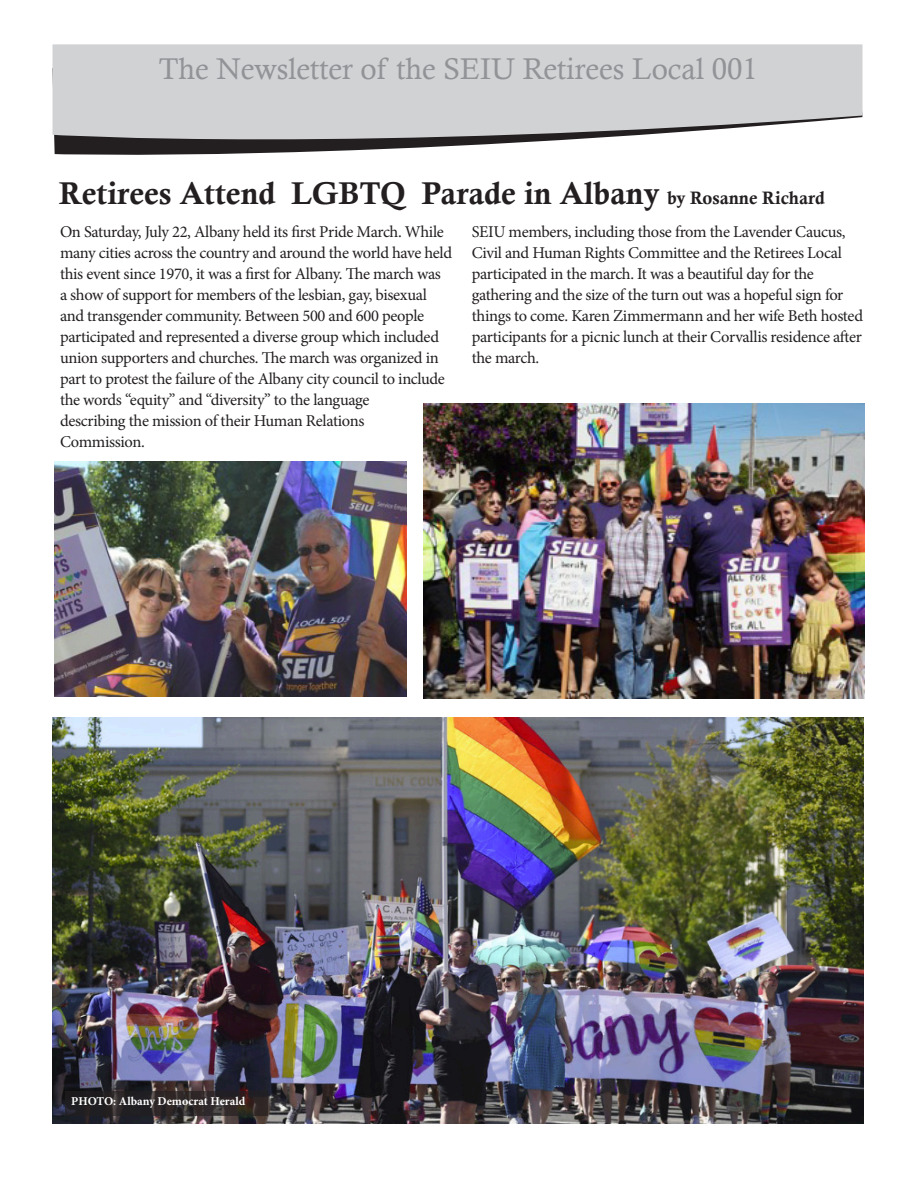
<style>
.page{position:relative;width:918px;height:1188px;background:#fff}
.page>*{position:absolute;margin:0;border:0;box-sizing:border-box;transform-origin:0 0}
.t1{font:31.5px "Calis MT Bol";color:#231f20}
.Subtitle{font:30px "Calisto";color:#919396}
.t2{font:16.5px/21px "Minion Pro";letter-spacing:-.02em;color:#231f20}
.t3{font:700 12px "Minion Pro";letter-spacing:-.005em;color:#fff}
.s1{font-size:18px}
</style>
<div class="page">
<svg style="left:52px;top:44px;width:810px;height:109px;background:#c7c7c9"></svg>
<img style="left:423px;top:403px;width:441px;height:295px">
<img style="left:54px;top:461px;width:352px;height:236px">
<img style="left:53px;top:718px;width:811px;height:405px">
<svg style="left:65px;top:1091px;width:203px;height:25px;background:#2b2527"></svg>
<p class="Subtitle" style="left:159px;top:52px;width:601px">The Newsletter of the SEIU Retirees Local 001</p>
<p class="t1" style="left:59px;top:175px;width:767px">Retirees Attend LGBTQ Parade in Albany <span class="s1">by Rosanne Richard</span></p>
<p class="t2" style="left:60px;top:221px;width:394px">On Saturday, July 22, Albany held its first Pride March. While many cities across the country and around the world have held this event since 1970, it was a first for Albany. The march was a show of support for members of the lesbian, gay, bisexual and transgender community. Between 500 and 600 people participated and represented a diverse group which included union supporters and churches. The march was organized in part to protest the failure of the Albany city council to include the words “equity” and “diversity” to the language<br>describing the mission of their Human Relations Commission.</p>
<p class="t2" style="left:472px;top:221px;width:393px">SEIU members, including those from the Lavender Caucus, Civil and Human Rights Committee and the Retirees Local participated in the march. It was a beautiful day for the gathering and the size of the turn out was a hopeful sign for things to come. Karen Zimmermann and her wife Beth hosted participants for a picnic lunch at their Corvallis residence after the march.</p>
<p class="t3" style="left:71px;top:1093px;width:176px">PHOTO: Albany Democrat Herald</p>
</div>
